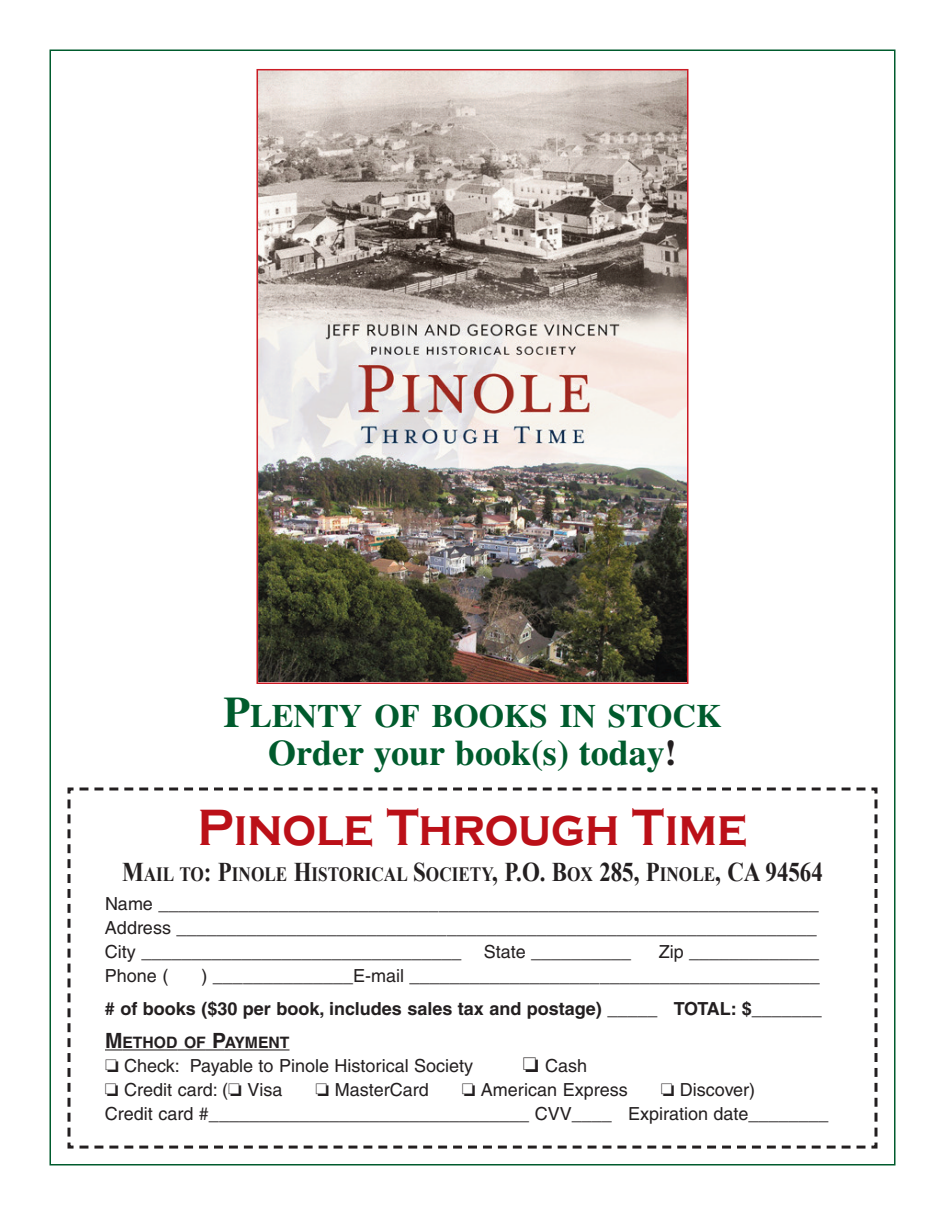
<style>
.page{position:relative;width:945px;height:1215px;background:#fff}
.page>*{position:absolute;margin:0;border:0;box-sizing:border-box;transform-origin:0 0}
.t1{font:700 52.5px "Copperplate Gothic";color:#bb1018;scale:.9 1}
.t2{font:700 36px "Times";color:#005b2d}
.t3{font:700 32.7px "Times";color:#005b2d}
.t4{font:700 20.25px "Times New Roman";color:#231f20;scale:.85 1}
.t5{font:18px/24px "Helvetica";color:#231f20;text-align:justify}
.t6{font:700 18px "Helvetica";color:#231f20}
.t7{font:700 15.75px "Helvetica";color:#231f20}
.s1{font-size:43.5px}
.s2{color:#231f20}
.s3{font-size:27px}
.s4{font-size:21px}
</style>
<div class="page">
<svg style="left:67px;top:787px;width:811px;height:362px"></svg>
<hr style="left:225px;top:1049px;width:65px;height:1px;background:#231f20">
<img style="left:259px;top:72px;width:426px;height:609px">
<div style="left:256px;top:69px;width:432px;height:615px;border:2px solid #cb1c25"></div>
<h3 class="t3" style="left:223px;top:705px;width:500px"><span class="s1">P</span>LENTY OF BOOKS IN STOCK</h3>
<h2 class="t2" style="left:268px;top:741px;width:410px">Order your book(s) today<span class="s2">!</span></h2>
<h1 class="t1" style="left:198px;top:799px;width:612px">Pinole Through Time</h1>
<p class="t4" style="left:122px;top:863px;width:826px"><span class="s3">M</span>AIL TO<span class="s3">: P</span>INOLE <span class="s3">H</span>ISTORICAL <span class="s3">S</span>OCIETY<span class="s3">, P.O. B</span>OX <span class="s3">285, P</span>INOLE<span class="s3">, CA 94564</span></p>
<p class="t5" style="left:105px;top:893px;width:715px">Name __________________________________________________________________ Address ________________________________________________________________ City ________________________________ State __________</p>
<p class="t5" style="left:659px;top:941px;width:162px">Zip _____________</p>
<p class="t5" style="left:105px;top:965px;width:65px">Phone (</p>
<p class="t5" style="left:201px;top:965px;width:620px">) ______________E-mail _________________________________________</p>
<p class="t6" style="left:105px;top:1002px;width:718px"># of books ($30 per book, includes sales tax and postage) _____ TOTAL: $_______</p>
<p class="t7" style="left:105px;top:1037px;width:186px"><span class="s4">M</span>ETHOD OF <span class="s4">P</span>AYMENT</p>
<p class="t5" style="left:105px;top:1055px;width:370px">❏ Check: Payable to Pinole Historical Society</p>
<p class="t5" style="left:523px;top:1055px;width:66px">❏ Cash</p>
<p class="t5" style="left:105px;top:1079px;width:179px">❏ Credit card: (❏ Visa</p>
<p class="t5" style="left:316px;top:1079px;width:115px">❏ MasterCard</p>
<p class="t5" style="left:462px;top:1079px;width:167px">❏ American Express</p>
<p class="t5" style="left:105px;top:1079px;width:725px;text-indent:556px">❏ Discover)<br>Credit card #________________________________ CVV____ Expiration date________</p>
</div>
